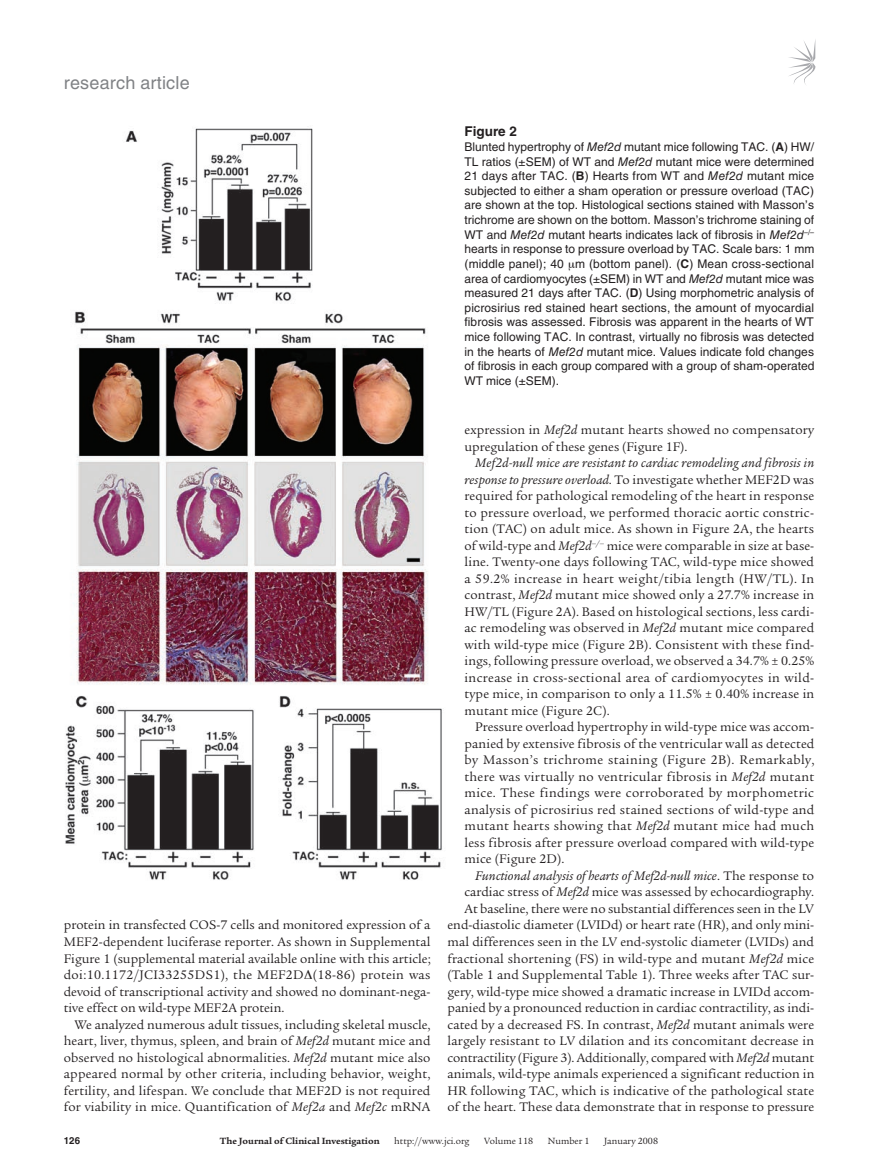
<style>
.page{position:relative;width:878px;height:1174px;background:#fff}
.page>*{position:absolute;margin:0;border:0;box-sizing:border-box;transform-origin:0 0}
.t1{font:18px "Helvetica LT Std";letter-spacing:.01em;color:#808285}
.t2{font:13.5px/16.5px "Legacy Serif Std";color:#231f20;text-align:justify}
.t3{font:700 13.5px "Helvetica LT Std";color:#231f20}
.t4{font:12px/14.7px "Helvetica LT Std";color:#231f20;text-align:justify}
.t5{font:9.75px "Legacy Serif Std";color:#231f20}
.t6{font:700 9.75px "Legacy Serif Std";color:#231f20}
.t7{font:700 9.75px "Helvetica LT Std";color:#231f20}
.s1{font-style:italic}
.s2{font-weight:700}
</style>
<div class="page">
<svg style="left:789px;top:41px;width:26px;height:44px"></svg>
<img style="left:65px;top:128px;width:377px;height:752px">
<h1 class="t1" style="left:64px;top:72px;width:127px">research article</h1>
<p class="t2" style="left:64px;top:917px;width:368px">protein in transfected COS-7 cells and monitored expression of a MEF2-dependent luciferase reporter. As shown in Supplemental Figure 1 (supplemental material available online with this article; doi:10.1172/JCI33255DS1), the MEF2D (18-86) protein was devoid of transcriptional activity and showed no dominant-nega&shy;tive effect on wild-type MEF2A protein.</p>
<p class="t2" style="left:64px;top:1016px;width:368px;text-indent:11px">We analyzed numerous adult tissues, including skeletal muscle, heart, liver, thymus, spleen, and brain of <span class="s1">Mef2d</span> mutant mice and observed no histological abnormalities. <span class="s1">Mef2d</span> mutant mice also appeared normal by other criteria, including behavior, weight, fertility, and lifespan. We conclude that MEF2D is not required for viability in mice. Quantification of <span class="s1">Mef2a</span> and <span class="s1">Mef2c</span> mRNA</p>
<p class="t3" style="left:464px;top:123px;width:54px">Figure 2</p>
<p class="t4" style="left:464px;top:139px;width:351px">Blunted hypertrophy of <span class="s1">Mef2d</span> mutant mice following TAC. (<span class="s2">A</span>) HW/ TL ratios (±SEM) of WT and <span class="s1">Mef2d</span> mutant mice were determined 21 days after TAC. (<span class="s2">B</span>) Hearts from WT and <span class="s1">Mef2d</span> mutant mice subjected to either a sham operation or pressure overload (TAC) are shown at the top. Histological sections stained with Masson’s trichrome are shown on the bottom. Masson’s trichrome staining of WT and <span class="s1">Mef2d</span> mutant hearts indicates lack of fibrosis in <span class="s1">Mef2d</span><sup>–/– </sup>hearts in response to pressure overload by TAC. Scale bars: 1 mm (middle panel); 40 m (bottom panel). (<span class="s2">C</span>) Mean cross-sectional area of cardiomyocytes (±SEM) in WT and <span class="s1">Mef2d</span> mutant mice was measured 21 days after TAC. (<span class="s2">D</span>) Using morphometric analysis of picrosirius red stained heart sections, the amount of myocardial fibrosis was assessed. Fibrosis was apparent in the hearts of WT mice following TAC. In contrast, virtually no fibrosis was detected in the hearts of <span class="s1">Mef2d</span> mutant mice. Values indicate fold changes of fibrosis in each group compared with a group of sham-operated WT mice (±SEM).</p>
<p class="t2" style="left:464px;top:422px;width:351px">expression in <span class="s1">Mef2d</span> mutant hearts showed no compensatory upregulation of these genes (Figure 1F).</p>
<p class="t2" style="left:464px;top:455px;width:351px;text-indent:11px"><span class="s1">Mef2d-null mice are resistant to cardiac remodeling and fibrosis in response to pressure overload</span>. To investigate whether MEF2D was required for pathological remodeling of the heart in response to pressure overload, we performed thoracic aortic constric&shy;tion (TAC) on adult mice. As shown in Figure 2A, the hearts of wild-type and <span class="s1">Mef2d</span><sup>–/–</sup> mice were comparable in size at base&shy;line. Twenty-one days following TAC, wild-type mice showed a 59.2% increase in heart weight/tibia length (HW/TL). In contrast, <span class="s1">Mef2d</span> mutant mice showed only a 27.7% increase in HW/TL (Figure 2A). Based on histological sections, less cardi&shy;ac remodeling was observed in <span class="s1">Mef2d</span> mutant mice compared with wild-type mice (Figure 2B). Consistent with these find&shy;ings, following pressure overload, we observed a 34.7% ± 0.25% increase in cross-sectional area of cardiomyocytes in wild&shy;type mice, in comparison to only a 11.5% ± 0.40% increase in mutant mice (Figure 2C).</p>
<p class="t2" style="left:464px;top:719px;width:351px;text-indent:11px">Pressure overload hypertrophy in wild-type mice was accom&shy;panied by extensive fibrosis of the ventricular wall as detected by Masson’s trichrome staining (Figure 2B). Remarkably, there was virtually no ventricular fibrosis in <span class="s1">Mef2d</span> mutant mice. These findings were corroborated by morphometric analysis of picrosirius red stained sections of wild-type and mutant hearts showing that <span class="s1">Mef2d</span> mutant mice had much less fibrosis after pressure overload compared with wild-type mice (Figure 2D).</p>
<p class="t2" style="left:447px;top:867px;width:368px;text-align:right"><span class="s1">Functional analysis of hearts of Mef2d-null mice</span>. The response to cardiac stress of <span class="s1">Mef2d</span> mice was assessed by echocardiography.<br>At baseline, there were no substantial differences seen in the LV end-diastolic diameter (LVIDd) or heart rate (HR), and only mini&shy;mal differences seen in the LV end-systolic diameter (LVIDs) and fractional shortening (FS) in wild-type and mutant <span class="s1">Mef2d</span> mice (Table 1 and Supplemental Table 1). Three weeks after TAC sur&shy;gery, wild-type mice showed a dramatic increase in LVIDd accom&shy;panied by a pronounced reduction in cardiac contractility, as indi&shy;cated by a decreased FS. In contrast, <span class="s1">Mef2d</span> mutant animals were largely resistant to LV dilation and its concomitant decrease in contractility (Figure 3). Additionally, compared with <span class="s1">Mef2d</span> mutant animals, wild-type animals experienced a significant reduction in HR following TAC, which is indicative of the pathological state of the heart. These data demonstrate that in response to pressure</p>
<p class="t7" style="left:64px;top:1134px;width:18px">126</p>
<p class="t6" style="left:220px;top:1135px;width:161px">The Journal of Clinical Investigation</p>
<p class="t5" style="left:394px;top:1135px;width:77px">http://www.jci.org</p>
<p class="t5" style="left:484px;top:1135px;width:50px">Volume 118</p>
<p class="t5" style="left:548px;top:1135px;width:43px">Number 1</p>
<p class="t5" style="left:604px;top:1135px;width:55px">January 2008</p>
</div>
